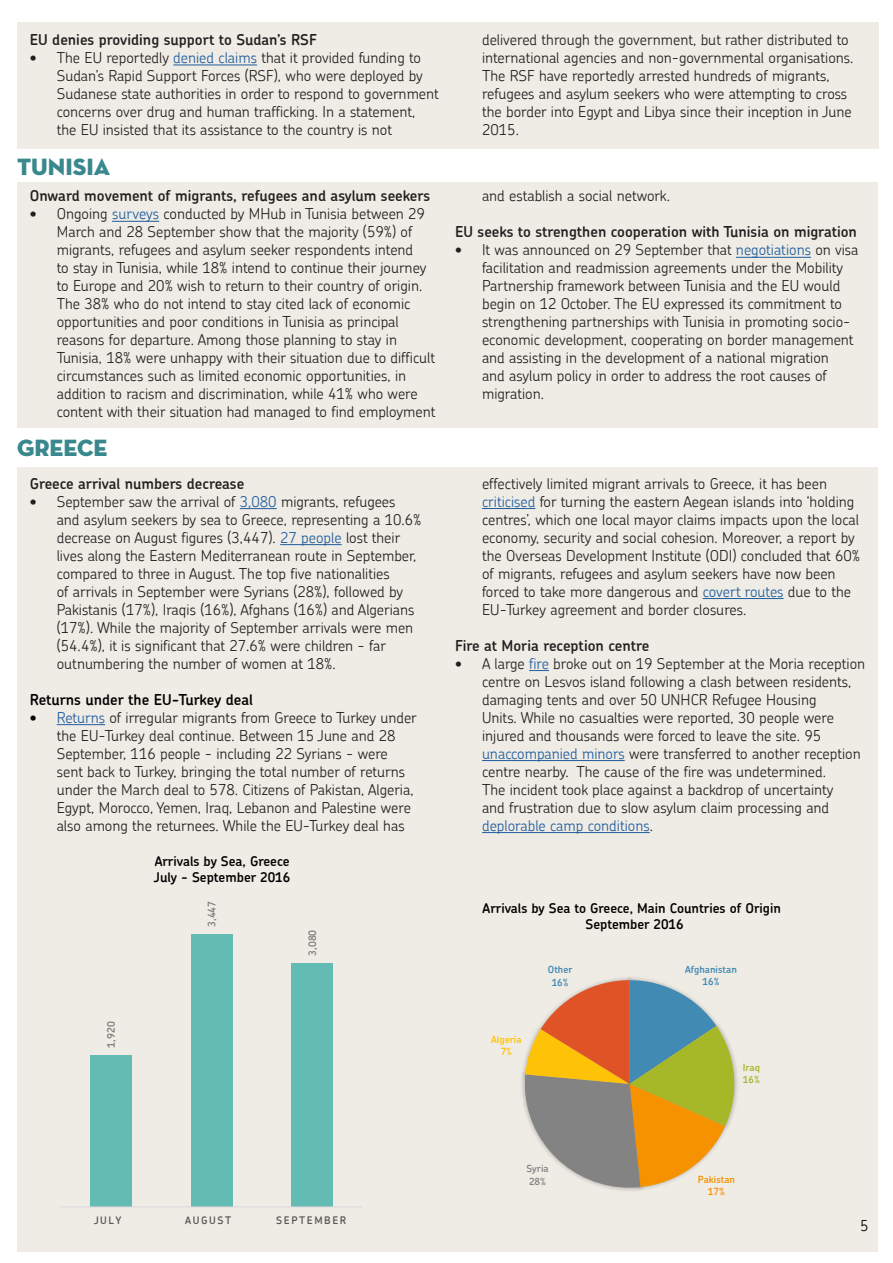
<style>
.page{position:relative;width:893px;height:1263px;background:#fff}
.page>*{position:absolute;margin:0;border:0;box-sizing:border-box;transform-origin:0 0}
.t1{font:24px "Neutra Disp Titling";color:#38888d}
.t2{font:300 15px/18px "Chevin";color:#231f20}
.t3{font:600 15px "Chevin";color:#231f20}
.t4{font:600 15px "Chevin";color:#000}
.t5{font:300 15px "Chevin";color:#000}
.t6{font:600 13.5px/16.2px "Chevin";color:#000}
.t7{font:600 10.5px "Chevin";letter-spacing:.15em;color:#595959}
.t8{font:600 10.5px "Chevin";letter-spacing:.005em;color:#7f7f7f}
.t9{font:600 9.9px/12.3px "Chevin";color:#418ab3;text-align:center}
.t10{font:600 9.9px/12.3px "Chevin";color:#f69200;text-align:center}
.t11{font:600 9.9px/12.3px "Chevin";color:#fec306;text-align:center}
.t12{font:600 9.9px/12.3px "Chevin";letter-spacing:.005em;color:#838383}
.t13{font:600 9.9px/12.3px "Chevin";letter-spacing:.005em;color:#a6b727}
.s1{color:#215e9e}
.s2{color:#000}
</style>
<div class="page">
<div style="left:17px;top:22px;width:861px;height:127px;background:#efebe5"></div>
<hr style="left:173px;top:65px;width:84px;height:1px;background:#215e9e">
<div style="left:17px;top:467px;width:861px;height:785px;background:#efebe5"></div>
<hr style="left:240px;top:508px;width:37px;height:1px;background:#215e9e">
<hr style="left:280px;top:544px;width:62px;height:1px;background:#215e9e">
<hr style="left:57px;top:724px;width:48px;height:1px;background:#215e9e">
<hr style="left:482px;top:508px;width:53px;height:1px;background:#215e9e">
<hr style="left:703px;top:598px;width:81px;height:1px;background:#215e9e">
<svg style="left:529px;top:670px;width:20px;height:1px"></svg>
<hr style="left:482px;top:760px;width:143px;height:1px;background:#215e9e">
<hr style="left:482px;top:832px;width:168px;height:1px;background:#215e9e">
<div style="left:17px;top:183px;width:861px;height:245px;background:#efebe5"></div>
<hr style="left:112px;top:221px;width:47px;height:1px;background:#215e9e">
<hr style="left:736px;top:257px;width:75px;height:1px;background:#215e9e">
<div style="left:90px;top:1055px;width:42px;height:152px;background:#62bcb3"></div>
<div style="left:191px;top:934px;width:41px;height:273px;background:#62bcb3"></div>
<div style="left:291px;top:963px;width:42px;height:244px;background:#62bcb3"></div>
<hr style="left:60px;top:1206px;width:303px;height:1px;background:#d9d9d9">
<svg style="left:521px;top:977px;width:217px;height:214px"></svg>
<p class="t3" style="left:30px;top:30px;width:289px">EU denies providing support to Sudan’s RSF</p>
<p class="t2" style="left:57px;top:48px;width:384px;text-indent:-27px">• The EU reportedly <span class="s1">denied claims</span> that it provided funding to Sudan’s Rapid Support Forces (RSF), who were deployed by Sudanese state authorities in order to respond to government concerns over drug and human trafficking. In a statement, the EU insisted that its assistance to the country is not</p>
<h1 class="t1" style="left:17px;top:152px;width:95px">TUNISIA</h1>
<p class="t3" style="left:30px;top:186px;width:402px">Onward movement of migrants, refugees and asylum seekers</p>
<p class="t2" style="left:57px;top:205px;width:380px;text-indent:-27px">• Ongoing <span class="s1">surveys</span> conducted by MHub in Tunisia between 29<br>March and 28 September show that the majority (59%) of migrants, refugees and asylum seeker respondents intend<br>to stay in Tunisia, while 18% intend to continue their journey to Europe and 20% wish to return to their country of origin.<br>The 38% who do not intend to stay cited lack of economic opportunities and poor conditions in Tunisia as principal reasons for departure. Among those planning to stay in Tunisia, 18% were unhappy with their situation due to difficult circumstances such as limited economic opportunities, in addition to racism and discrimination, while 41% who were content with their situation had managed to find employment</p>
<h1 class="t1" style="left:17px;top:432px;width:92px">GREECE</h1>
<p class="t3" style="left:30px;top:473px;width:216px">Greece arrival numbers decrease</p>
<p class="t2" style="left:57px;top:492px;width:366px;text-indent:-27px">• September saw the arrival of <span class="s1">3,080</span> migrants, refugees and asylum seekers by sea to Greece, representing a 10.6% decrease on August figures (3,447). <span class="s1">27 people</span> lost their lives along the Eastern Mediterranean route in September, compared to three in August. The top five nationalities<br>of arrivals in September were Syrians (28%), followed by Pakistanis (17%), Iraqis (16%), Afghans (16%) and Algerians (17%). While the majority of September arrivals were men (54.4%), it is significant that 27.6% were children - far outnumbering the number of women at 18%.</p>
<p class="t4" style="left:30px;top:689px;width:225px">Returns under the EU-Turkey deal</p>
<p class="t2" style="left:57px;top:708px;width:362px;text-indent:-27px"><span class="s2">•</span> <span class="s1">Returns</span> of irregular migrants from Greece to Turkey under the EU-Turkey deal continue. Between 15 June and 28<br>September, 116 people - including 22 Syrians - were sent back to Turkey, bringing the total number of returns under the March deal to 578. Citizens of Pakistan, Algeria, Egypt, Morocco, Yemen, Iraq, Lebanon and Palestine were also among the returnees. While the EU-Turkey deal has</p>
<p class="t6" style="left:154px;top:853px;width:138px">Arrivals by Sea, Greece<br>July - September 2016</p>
<p class="t8" style="left:104px;top:1048px;width:28px;rotate:-90deg">1,920</p>
<p class="t8" style="left:205px;top:927px;width:28px;rotate:-90deg">3,447</p>
<p class="t8" style="left:306px;top:956px;width:28px;rotate:-90deg">3,080</p>
<p class="t2" style="left:482px;top:30px;width:373px">delivered through the government, but rather distributed to international agencies and non-governmental organisations.<br>The RSF have reportedly arrested hundreds of migrants, refugees and asylum seekers who were attempting to cross the border into Egypt and Libya since their inception in June 2015.</p>
<p class="t2" style="left:482px;top:187px;width:189px">and establish a social network.</p>
<p class="t3" style="left:455px;top:222px;width:403px">EU seeks to strengthen cooperation with Tunisia on migration</p>
<p class="t2" style="left:482px;top:241px;width:378px;text-indent:-27px">• It was announced on 29 September that <span class="s1">negotiations</span> on visa facilitation and readmission agreements under the Mobility Partnership framework between Tunisia and the EU would begin on 12 October. The EU expressed its commitment to strengthening partnerships with Tunisia in promoting socio&shy;economic development, cooperating on border management and assisting in the development of a national migration<br>and asylum policy in order to address the root causes of migration.</p>
<p class="t2" style="left:482px;top:474px;width:380px">effectively limited migrant arrivals to Greece, it has been <span class="s1">criticised</span> for turning the eastern Aegean islands into ‘holding centres’, which one local mayor claims impacts upon the local economy, security and social cohesion. Moreover, a report by the Overseas Development Institute (ODI) concluded that 60% of migrants, refugees and asylum seekers have now been forced to take more dangerous and <span class="s1">covert routes</span> due to the EU-Turkey agreement and border closures.</p>
<p class="t3" style="left:455px;top:635px;width:196px">Fire at Moria reception centre</p>
<p class="t2" style="left:482px;top:654px;width:385px;text-indent:-27px">• A large <span class="s1">fire</span> broke out on 19 September at the Moria reception centre on Lesvos island following a clash between residents, damaging tents and over 50 UNHCR Refugee Housing<br>Units. While no casualties were reported, 30 people were injured and thousands were forced to leave the site. 95 <span class="s1">unaccompanied minors</span> were transferred to another reception centre nearby. The cause of the fire was undetermined.<br>The incident took place against a backdrop of uncertainty<br>and frustration due to slow asylum claim processing and <span class="s1">deplorable camp conditions</span>.</p>
<p class="t6" style="left:483px;top:900px;width:300px;text-align:center">Arrivals by Sea to Greece, Main Countries of Origin<br>September 2016</p>
<p class="t11" style="left:491px;top:1033px;width:32px">Algeria<br>7%</p>
<p class="t9" style="left:548px;top:963px;width:26px">Other<br>16%</p>
<p class="t9" style="left:685px;top:962px;width:53px">Afghanistan<br>16%</p>
<p class="t13" style="left:743px;top:1061px;width:19px">Iraq<br>16%</p>
<p class="t7" style="left:94px;top:1214px;width:29px">JULY</p>
<p class="t7" style="left:185px;top:1214px;width:47px">AUGUST</p>
<p class="t7" style="left:276px;top:1214px;width:72px">SEPTEMBER</p>
<p class="t12" style="left:526px;top:1162px;width:24px">Syria<br>28%</p>
<p class="t10" style="left:698px;top:1173px;width:39px">Pakistan<br>17%</p>
<p class="t5" style="left:860px;top:1216px;width:10px">5</p>
</div>
